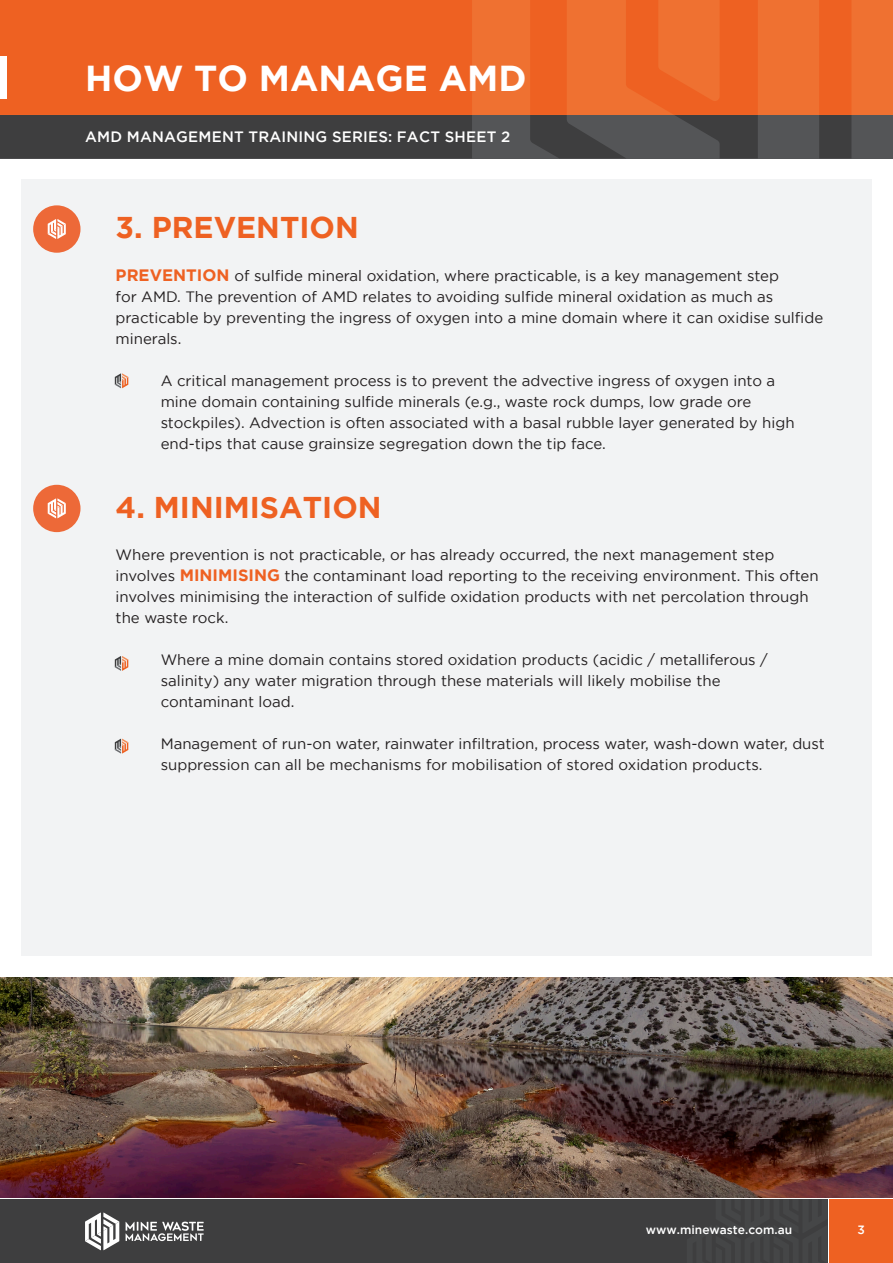
<style>
.page{position:relative;width:893px;height:1263px;background:#fff}
.page>*{position:absolute;margin:0;border:0;box-sizing:border-box;transform-origin:0 0}
.t1{font:700 36px "Gotham";color:#fff}
.t2{font:700 30px "Gotham";color:#ee6122}
.t3{font:15px/21px "Gotham";color:#231f20}
.t4{font:500 15px "Gotham";letter-spacing:.015em;color:#fff}
.t5{font:500 12px "Gotham";color:#fff}
.s1{font-weight:700;font-size:16.5px;color:#ee6122}
</style>
<div class="page">
<div style="left:0;top:113px;width:893px;height:45px;background:#545557"></div>
<div style="left:0;top:1199px;width:827px;height:64px;background:#3e3e3f"></div>
<svg style="left:126px;top:1221px;width:78px;height:20px"></svg>
<svg style="left:85px;top:1212px;width:35px;height:38px"></svg>
<div style="left:829px;top:1199px;width:64px;height:64px;background:#ee6122"></div>
<svg style="left:0;top:115px;width:851px;height:43px"></svg>
<div style="left:0;top:0;width:893px;height:115px;background:#ef7131"></div>
<svg style="left:0;top:0;width:851px;height:115px;fill:#ee6122"></svg>
<div style="left:0;top:57px;width:7px;height:42px;background:#fff"></div>
<div style="left:21px;top:179px;width:851px;height:777px;background:#f2f3f4"></div>
<svg style="left:115px;top:373px;width:13px;height:15px"></svg>
<svg style="left:115px;top:656px;width:13px;height:15px"></svg>
<svg style="left:115px;top:739px;width:13px;height:14px"></svg>
<img style="left:0;top:978px;width:893px;height:219px">
<div style="left:33px;top:485px;width:48px;height:47px;background:#ed6938;border-radius:50%"></div>
<svg style="left:48px;top:498px;width:18px;height:20px"></svg>
<div style="left:33px;top:205px;width:48px;height:48px;background:#ed6938;border-radius:50%"></div>
<svg style="left:48px;top:219px;width:18px;height:20px"></svg>
<p class="t1" style="left:85px;top:58px;width:443px">HOW TO MANAGE AMD</p>
<p class="t4" style="left:85px;top:129px;width:427px">AMD MANAGEMENT TRAINING SERIES: FACT SHEET 2</p>
<p class="t2" style="left:116px;top:210px;width:245px">3. PREVENTION</p>
<p class="t3" style="left:116px;top:265px;width:709px"><span class="s1">PREVENTION</span> of sulfide mineral oxidation, where practicable, is a key management step<br>for AMD. The prevention of AMD relates to avoiding sulfide mineral oxidation as much as practicable by preventing the ingress of oxygen into a mine domain where it can oxidise sulfide minerals.</p>
<p class="t3" style="left:161px;top:370px;width:635px">A critical management process is to prevent the advective ingress of oxygen into a mine domain containing sulfide minerals (e.g., waste rock dumps, low grade ore stockpiles). Advection is often associated with a basal rubble layer generated by high end-tips that cause grainsize segregation down the tip face.</p>
<p class="t2" style="left:116px;top:490px;width:267px">4. MINIMISATION</p>
<p class="t3" style="left:116px;top:544px;width:705px">Where prevention is not practicable, or has already occurred, the next management step involves <span class="s1">MINIMISING</span> the contaminant load reporting to the receiving environment. This often involves minimising the interaction of sulfide oxidation products with net percolation through the waste rock.</p>
<p class="t3" style="left:161px;top:649px;width:609px">Where a mine domain contains stored oxidation products (acidic / metalliferous / salinity) any water migration through these materials will likely mobilise the contaminant load.</p>
<p class="t3" style="left:161px;top:733px;width:666px">Management of run-on water, rainwater infiltration, process water, wash-down water, dust suppression can all be mechanisms for mobilisation of stored oxidation products.</p>
<p class="t5" style="left:646px;top:1223px;width:148px">www.minewaste.com.au</p>
<p class="t5" style="left:857px;top:1223px;width:9px">3</p>
</div>
